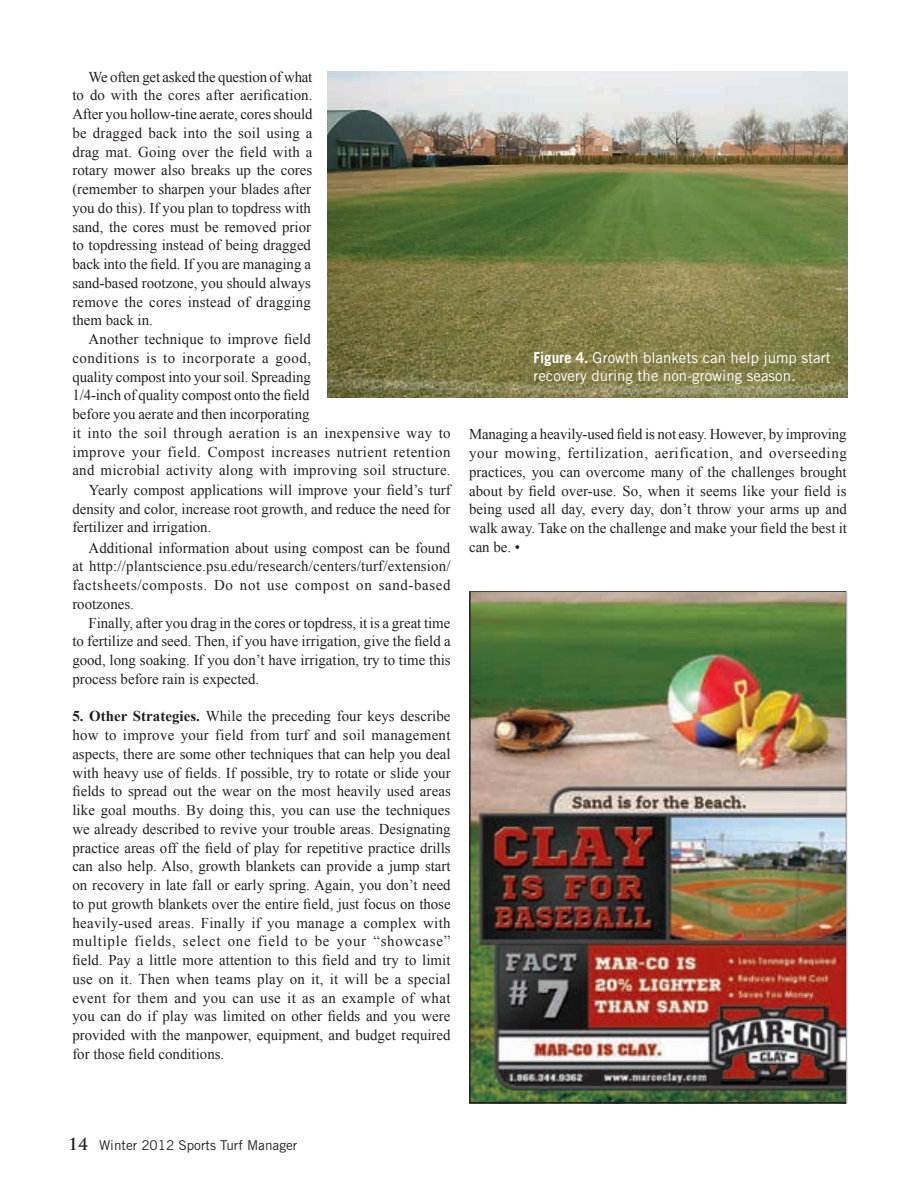
<style>
.page{position:relative;width:919px;height:1189px;background:#fff}
.page>*{position:absolute;margin:0;border:0;box-sizing:border-box;transform-origin:0 0}
.t1{font:15px/18.8px "Times New Roman";color:#231f20;text-align:justify}
.t2{font:15px/18px "Trade Gothic";color:#fff}
.t3{font:15px "Times New Roman";letter-spacing:.02em;color:#231f20}
.t4{font:15px "Times New Roman";letter-spacing:.035em;color:#231f20}
.t5{font:15px "Times New Roman";letter-spacing:.03em;color:#231f20}
.t6{font:15px "Times New Roman";letter-spacing:.04em;color:#231f20}
.t7{font:13.5px "Trade Gothic";color:#231f20}
.s1{font-weight:700}
.s2{font-family:"Trajan Pro";font-weight:700;font-size:16.5px}
</style>
<div class="page">
<img style="left:327px;top:71px;width:520px;height:327px">
<img style="left:472px;top:593px;width:372px;height:507px">
<div style="left:460px;top:589px;width:387px;height:520px;border:2px solid #fff"></div>
<p class="t1" style="left:72px;top:67px;width:242px;text-indent:16px">We often get asked the question of what to do with the cores after aerification.<br>After you hollow-tine aerate, cores should be dragged back into the soil using a drag mat. Going over the field with a rotary mower also breaks up the cores (remember to sharpen your blades after you do this). If you plan to topdress with sand, the cores must be removed prior to topdressing instead of being dragged back into the field. If you are managing a sand-based rootzone, you should always remove the cores instead of dragging them back in.</p>
<p class="t1" style="left:89px;top:329px;width:224px">Another technique to improve field</p>
<p class="t6" style="left:72px;top:348px;width:240px">conditions is to incorporate a good,</p>
<p class="t1" style="left:72px;top:367px;width:240px">quality compost into your soil. Spreading</p>
<p class="t1" style="left:72px;top:386px;width:238px">1/4-inch of quality compost onto the field</p>
<p class="t1" style="left:72px;top:404px;width:239px">before you aerate and then incorporating</p>
<p class="t5" style="left:72px;top:423px;width:380px">it into the soil through aeration is an inexpensive way to</p>
<p class="t4" style="left:72px;top:441px;width:380px">improve your field. Compost increases nutrient retention</p>
<p class="t3" style="left:72px;top:460px;width:380px">and microbial activity along with improving soil structure.</p>
<p class="t1" style="left:89px;top:480px;width:363px">Yearly compost applications will improve your field’s turf</p>
<p class="t1" style="left:72px;top:499px;width:379px">density and color, increase root growth, and reduce the need for</p>
<p class="t1" style="left:72px;top:518px;width:140px">fertilizer and irrigation.</p>
<p class="t1" style="left:72px;top:538px;width:380px;text-indent:16px">Additional information about using compost can be found at http://plantscience.psu.edu/research/centers/turf/extension/ factsheets/composts. Do not use compost on sand-based rootzones.</p>
<p class="t1" style="left:72px;top:613px;width:380px;text-indent:16px">Finally, after you drag in the cores or topdress, it is a great time to fertilize and seed. Then, if you have irrigation, give the field a good, long soaking. If you don’t have irrigation, try to time this process before rain is expected.</p>
<p class="t1" style="left:72px;top:707px;width:380px"><span class="s1">5. Other Strategies.</span> While the preceding four keys describe how to improve your field from turf and soil management aspects, there are some other techniques that can help you deal with heavy use of fields. If possible, try to rotate or slide your fields to spread out the wear on the most heavily used areas like goal mouths. By doing this, you can use the techniques we already described to revive your trouble areas. Designating practice areas off the field of play for repetitive practice drills can also help. Also, growth blankets can provide a jump start on recovery in late fall or early spring. Again, you don’t need to put growth blankets over the entire field, just focus on those heavily-used areas. Finally if you manage a complex with multiple fields, select one field to be your “showcase” field. Pay a little more attention to this field and try to limit use on it. Then when teams play on it, it will be a special event for them and you can use it as an example of what you can do if play was limited on other fields and you were provided with the manpower, equipment, and budget required for those field conditions.</p>
<p class="t2" style="left:533px;top:349px;width:299px"><span class="s1">Figure 4.</span> Growth blankets can help jump start recovery during the non-growing season.</p>
<p class="t1" style="left:469px;top:425px;width:379px">Managing a heavily-used field is not easy. However, by improving your mowing, fertilization, aerification, and overseeding practices, you can overcome many of the challenges brought about by field over-use. So, when it seems like your field is being used all day, every day, don’t throw your arms up and walk away. Take on the challenge and make your field the best it can be. •</p>
<p class="t7" style="left:68px;top:1137px;width:231px"><span class="s2">14</span> Winter 2012 Sports Turf Manager</p>
</div>
